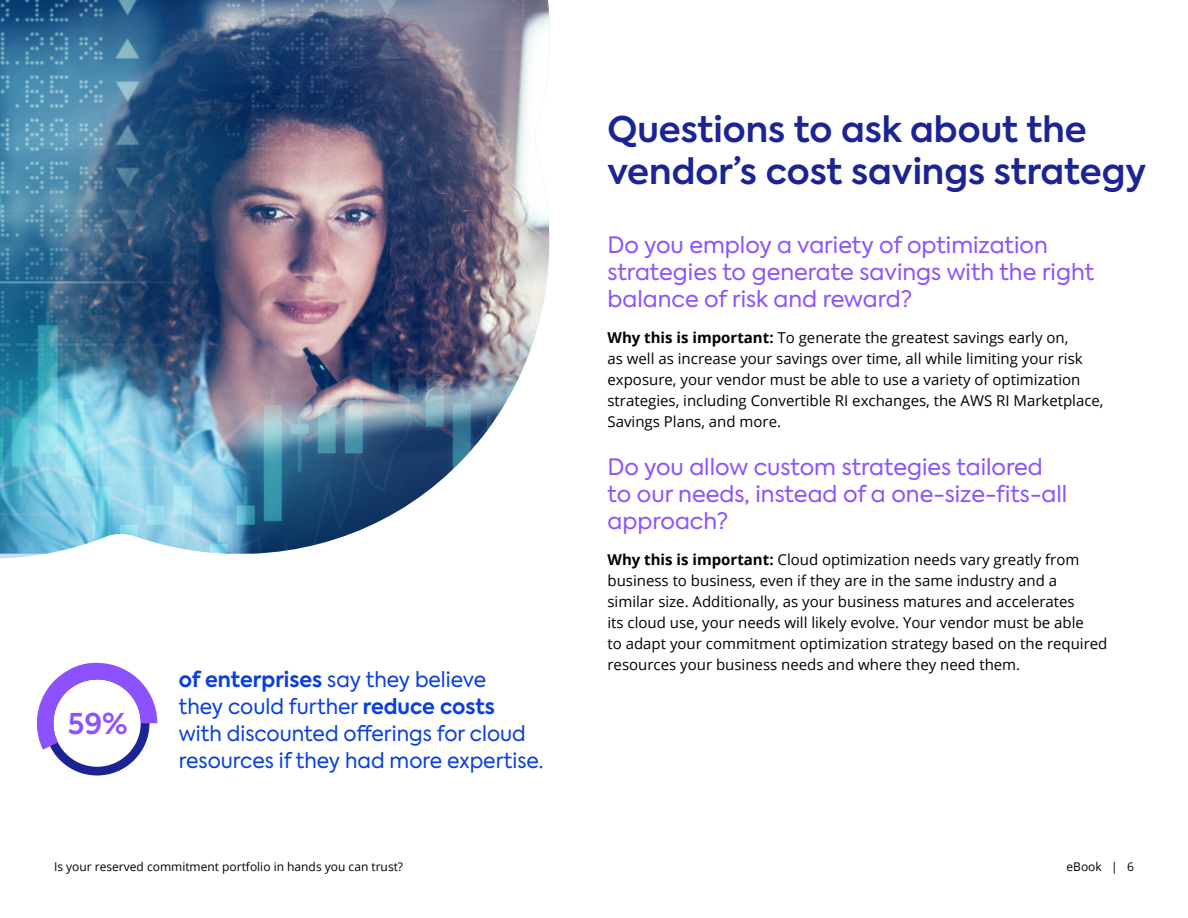
<style>
.page{position:relative;width:1188px;height:918px;background:#fff}
.page>*{position:absolute;margin:0;border:0;box-sizing:border-box;transform-origin:0 0}
.t1{font:600 35.25px/42.3px "Axiforma";color:#1c2494}
.t2{font:600 28.5px "Axiforma";color:#8d52ff}
.t3{font:22.5px/27px "Axiforma";color:#8d52ff}
.t4{font:21px/27px "Axiforma";color:#0b3fdb}
.t5{font:15px/21px "Open Sans";color:#000}
.t6{font:12px "Open Sans";color:#000}
.s1{font-weight:700}
</style>
<div class="page">
<img style="left:0;top:0;width:550px;height:554px">
<svg style="left:36px;top:662px;width:121px;height:113px"></svg>
<h2 class="t2" style="left:68px;top:704px;width:61px">59%</h2>
<h3 class="t4" style="left:179px;top:666px;width:366px"><span class="s1">of enterprises</span> say they believe<br>they could further <span class="s1">reduce costs<br></span>with discounted offerings for cloud resources if they had more expertise.</h3>
<h1 class="t1" style="left:608px;top:109px;width:540px">Questions to ask about the vendor’s cost savings strategy</h1>
<h3 class="t3" style="left:608px;top:232px;width:488px">Do you employ a variety of optimization strategies to generate savings with the right balance of risk and reward?</h3>
<p class="t5" style="left:608px;top:327px;width:498px"><span class="s1">Why this is important:</span> To generate the greatest savings early on,<br>as well as increase your savings over time, all while limiting your risk exposure, your vendor must be able to use a variety of optimization strategies, including Convertible RI exchanges, the AWS RI Marketplace, Savings Plans, and more.</p>
<h3 class="t3" style="left:608px;top:454px;width:461px">Do you allow custom strategies tailored to our needs, instead of a one-size-fits-all approach?</h3>
<p class="t5" style="left:608px;top:549px;width:501px"><span class="s1">Why this is important:</span> Cloud optimization needs vary greatly from business to business, even if they are in the same industry and a similar size. Additionally, as your business matures and accelerates<br>its cloud use, your needs will likely evolve. Your vendor must be able<br>to adapt your commitment optimization strategy based on the required resources your business needs and where they need them.</p>
<p class="t6" style="left:54px;top:858px;width:351px">Is your reserved commitment portfolio in hands you can trust?</p>
<p class="t6" style="left:1067px;top:858px;width:69px">eBook | 6</p>
</div>
